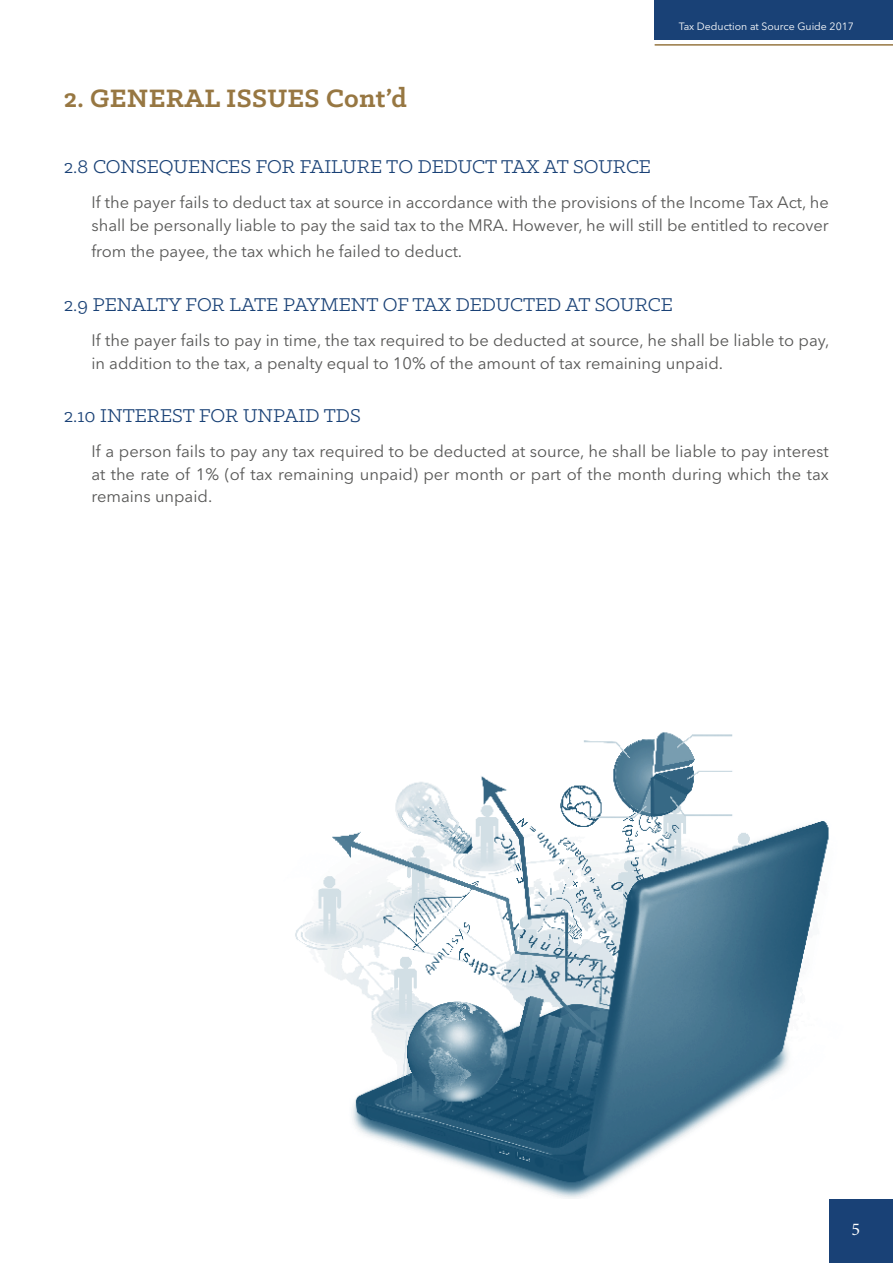
<style>
.page{position:relative;width:893px;height:1263px;background:#fff}
.page>*{position:absolute;margin:0;border:0;box-sizing:border-box;transform-origin:0 0}
.t1{font:700 28.5px "Klinic Slab";letter-spacing:.01em;color:#977742}
.t2{font:21px "Klinic Slab";color:#194176}
.t3{font:18px "Minion Pro";color:#fff}
.t4{font:16.5px/22.5px "Avenir Next LT Pro";color:#575756}
.t5{font:10.5px "Avenir Next LT Pro";color:#fff}
</style>
<div class="page">
<div style="left:655px;top:0;width:238px;height:40px;background:#194176"></div>
<hr style="left:655px;top:44px;width:238px;height:2px;background:#977742">
<div style="left:829px;top:1199px;width:64px;height:64px;background:#194176"></div>
<img style="left:295px;top:732px;width:534px;height:467px">
<h1 class="t1" style="left:64px;top:80px;width:345px">2. GENERAL ISSUES Cont’d</h1>
<p class="t5" style="left:679px;top:22px;width:177px">Tax Deduction at Source Guide 2017</p>
<p class="t2" style="left:64px;top:153px;width:589px">2.8 CONSEQUENCES FOR FAILURE TO DEDUCT TAX AT SOURCE</p>
<p class="t4" style="left:91px;top:193px;width:739px">If the payer fails to deduct tax at source in accordance with the provisions of the Income Tax Act, he shall be personally liable to pay the said tax to the MRA. However, he will still be entitled to recover</p>
<p class="t4" style="left:91px;top:242px;width:372px">from the payee, the tax which he failed to deduct.</p>
<p class="t2" style="left:64px;top:291px;width:610px">2.9 PENALTY FOR LATE PAYMENT OF TAX DEDUCTED AT SOURCE</p>
<p class="t4" style="left:91px;top:331px;width:740px">If the payer fails to pay in time, the tax required to be deducted at source, he shall be liable to pay, in addition to the tax, a penalty equal to 10% of the amount of tax remaining unpaid.</p>
<p class="t2" style="left:64px;top:402px;width:298px">2.10 INTEREST FOR UNPAID TDS</p>
<p class="t4" style="left:91px;top:442px;width:739px;text-align:justify">If a person fails to pay any tax required to be deducted at source, he shall be liable to pay interest at the rate of 1% (of tax remaining unpaid) per month or part of the month during which the tax remains unpaid.</p>
<p class="t3" style="left:851px;top:1222px;width:10px">5</p>
</div>
